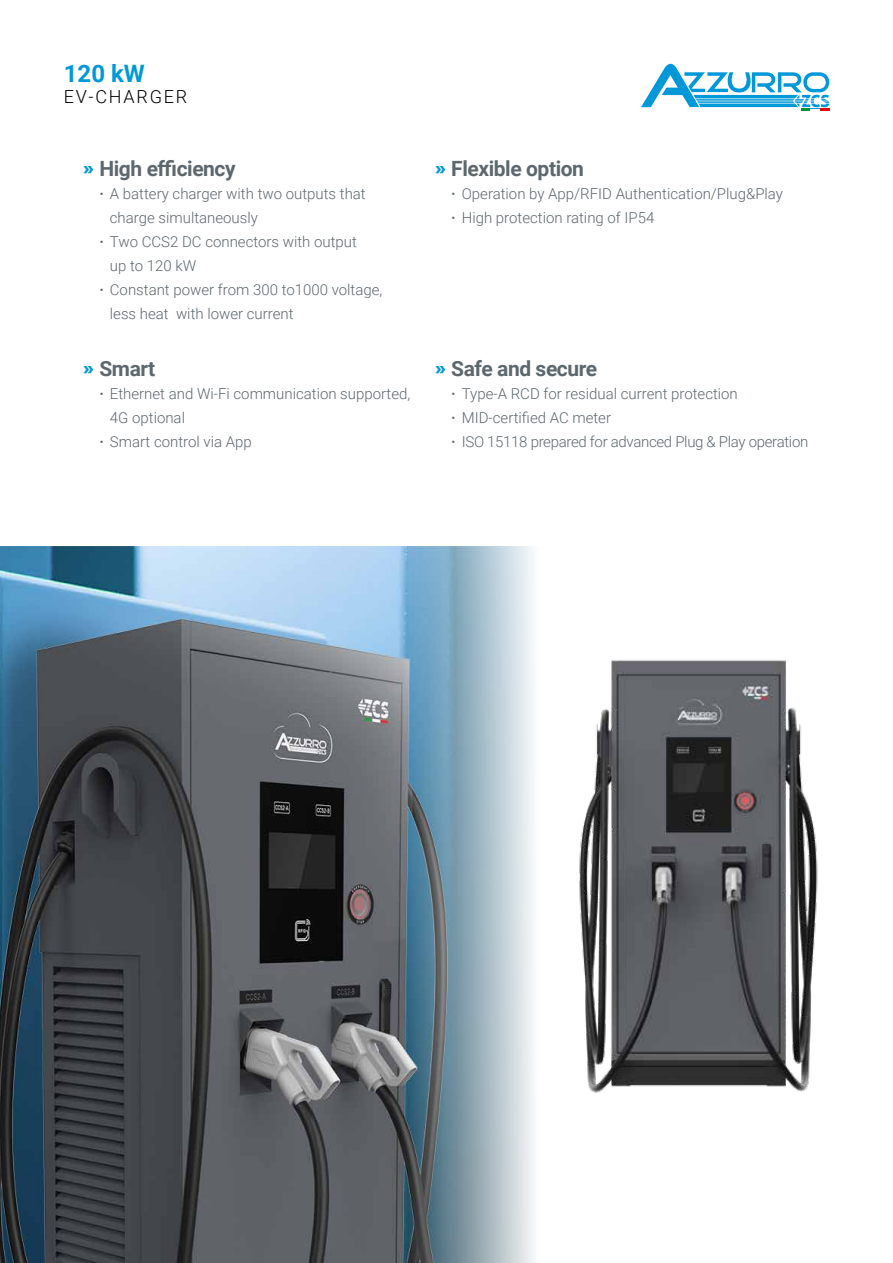
<style>
.page{position:relative;width:893px;height:1263px;background:#fff}
.page>*{position:absolute;margin:0;border:0;box-sizing:border-box;transform-origin:0 0}
.t1{font:700 24px "Roboto";color:#0098d8}
.t2{font:700 21px "Roboto";letter-spacing:-.02em;color:#5d686e}
.t3{font:300 18px "Roboto";letter-spacing:.1em;color:#000}
.t4{font:300 15px/24px "Roboto";color:#5d686e}
.s1{font-family:"Figtree";font-weight:300;font-size:18px;color:#0098d8}
.s2{font-weight:700}
</style>
<div class="page">
<svg style="left:641px;top:64px;width:188px;height:47px"></svg>
<img style="left:579px;top:660px;width:239px;height:433px">
<img style="left:0;top:546px;width:534px;height:717px">
<h1 class="t1" style="left:64px;top:56px;width:83px">120 kW</h1>
<p class="t3" style="left:64px;top:84px;width:125px">EV-CHARGER</p>
<h2 class="t2" style="left:83px;top:154px;width:154px"><span class="s1">»</span> High efficiency</h2>
<p class="t4" style="left:99px;top:181px;width:268px"><span class="s2">·</span> A battery charger with two outputs that</p>
<p class="t4" style="left:110px;top:205px;width:150px">charge simultaneously</p>
<p class="t4" style="left:99px;top:229px;width:259px"><span class="s2">·</span> Two CCS2 DC connectors with output</p>
<p class="t4" style="left:110px;top:253px;width:88px">up to 120 kW</p>
<p class="t4" style="left:99px;top:277px;width:284px"><span class="s2">·</span> Constant power from 300 to1000 voltage,</p>
<p class="t4" style="left:110px;top:301px;width:185px">less heat with lower current</p>
<h2 class="t2" style="left:83px;top:354px;width:74px"><span class="s1">»</span> Smart</h2>
<p class="t4" style="left:99px;top:381px;width:312px"><span class="s2">·</span> Ethernet and Wi-Fi communication supported,</p>
<p class="t4" style="left:110px;top:405px;width:77px">4G optional</p>
<p class="t4" style="left:99px;top:429px;width:154px"><span class="s2">·</span> Smart control via App</p>
<h2 class="t2" style="left:435px;top:154px;width:151px"><span class="s1">»</span> Flexible option</h2>
<p class="t4" style="left:451px;top:181px;width:333px"><span class="s2">·</span> Operation by App/RFID Authentication/Plug&amp;Play <span class="s2">·</span> High protection rating of IP54</p>
<h2 class="t2" style="left:435px;top:354px;width:164px"><span class="s1">»</span> Safe and secure</h2>
<p class="t4" style="left:451px;top:381px;width:359px"><span class="s2">·</span> Type-A RCD for residual current protection<br><span class="s2">·</span> MID-certified AC meter<br><span class="s2">·</span> ISO 15118 prepared for advanced Plug &amp; Play operation</p>
</div>
